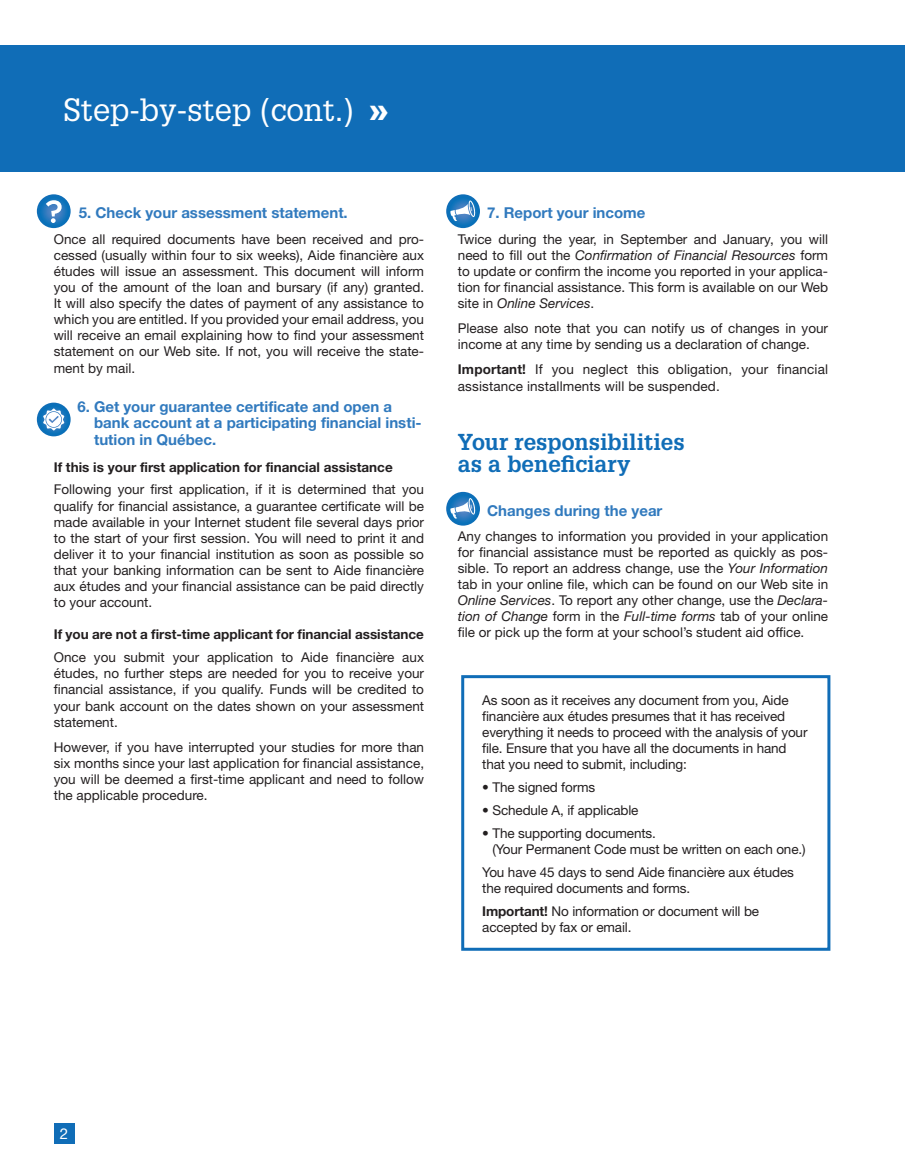
<style>
.page{position:relative;width:905px;height:1175px;background:#fff}
.page>*{position:absolute;margin:0;border:0;box-sizing:border-box;transform-origin:0 0}
.t1{font:31.5px "Glypha";color:#fff}
.t2{font:700 22.5px/22.5px "Glypha";color:#106db7}
.t3{font:700 15px/16.5px "Helvetica Neue";color:#317abe}
.t4{font:15px "Helvetica Neue";color:#fff}
.t5{font:13.5px/16px "Helvetica Neue";color:#231f20;text-align:justify}
.t6{font:700 13.5px "Helvetica Neue";color:#231f20}
.s1{font-family:"Arial";font-weight:900}
.s2{font-style:italic}
.s3{font-weight:700}
</style>
<div class="page">
<div style="left:54px;top:1123px;width:20px;height:20px;background:#106db7"></div>
<svg style="left:37px;top:194px;width:34px;height:34px"></svg>
<svg style="left:46px;top:200px;width:16px;height:23px"></svg>
<svg style="left:37px;top:402px;width:34px;height:34px"></svg>
<svg style="left:43px;top:408px;width:21px;height:22px"></svg>
<svg style="left:446px;top:194px;width:34px;height:34px"></svg>
<svg style="left:450px;top:200px;width:25px;height:21px"></svg>
<svg style="left:446px;top:492px;width:34px;height:33px"></svg>
<svg style="left:450px;top:498px;width:25px;height:20px"></svg>
<div style="left:461px;top:675px;width:369px;height:275px;border:3px solid #106db7"></div>
<div style="left:0;top:46px;width:904px;height:126px;background:#106db7"></div>
<h1 class="t1" style="left:63px;top:90px;width:327px">Step-by-step (cont.) <span class="s1">»</span></h1>
<p class="t3" style="left:79px;top:204px;width:270px">5. Check your assessment statement.</p>
<p class="t5" style="left:54px;top:230px;width:372px">Once all required documents have been received and pro&shy;cessed (usually within four to six weeks), Aide financière aux études will issue an assessment. This document will inform you of the amount of the loan and bursary (if any) granted.<br>It will also specify the dates of payment of any assistance to which you are entitled. If you provided your email address, you will receive an email explaining how to find your assessment statement on our Web site. If not, you will receive the state&shy;ment by mail.</p>
<p class="t3" style="left:94px;top:398px;width:329px;text-indent:-17px">6. Get your guarantee certificate and open a bank account at a participating financial insti&shy;tution in Québec.</p>
<p class="t6" style="left:54px;top:458px;width:340px">If this is your first application for financial assistance</p>
<p class="t5" style="left:54px;top:481px;width:372px">Following your first application, if it is determined that you qualify for financial assistance, a guarantee certificate will be made available in your Internet student file several days prior to the start of your first session. You will need to print it and deliver it to your financial institution as soon as possible so that your banking information can be sent to Aide financière aux études and your financial assistance can be paid directly to your account.</p>
<p class="t6" style="left:54px;top:626px;width:372px">If you are not a first-time applicant for financial assistance</p>
<p class="t5" style="left:54px;top:649px;width:372px">Once you submit your application to Aide financière aux études, no further steps are needed for you to receive your financial assistance, if you qualify. Funds will be credited to your bank account on the dates shown on your assessment statement.</p>
<p class="t5" style="left:54px;top:738px;width:372px">However, if you have interrupted your studies for more than six months since your last application for financial assistance, you will be deemed a first-time applicant and need to follow the applicable procedure.</p>
<p class="t3" style="left:487px;top:204px;width:160px">7. Report your income</p>
<p class="t5" style="left:458px;top:230px;width:372px">Twice during the year, in September and January, you will need to fill out the <span class="s2">Confirmation of Financial Resources</span> form to update or confirm the income you reported in your applica&shy;tion for financial assistance. This form is available on our Web site in <span class="s2">Online Services</span>.</p>
<p class="t5" style="left:458px;top:320px;width:372px">Please also note that you can notify us of changes in your income at any time by sending us a declaration of change.</p>
<p class="t5" style="left:458px;top:361px;width:372px;line-height:16.5px"><span class="s3">Important!</span> If you neglect this obligation, your financial assistance installments will be suspended.</p>
<h2 class="t2" style="left:458px;top:430px;width:228px">Your responsibilities as a beneficiary</h2>
<p class="t3" style="left:487px;top:501px;width:177px">Changes during the year</p>
<p class="t5" style="left:458px;top:527px;width:372px">Any changes to information you provided in your application for financial assistance must be reported as quickly as pos&shy;sible. To report an address change, use the <span class="s2">Your Information </span>tab in your online file, which can be found on our Web site in <span class="s2">Online Services</span>. To report any other change, use the <span class="s2">Declara&shy;tion of Change</span> form in the <span class="s2">Full-time forms</span> tab of your online file or pick up the form at your school’s student aid office.</p>
<p class="t5" style="left:482px;top:691px;width:327px;text-align:left">As soon as it receives any document from you, Aide financière aux études presumes that it has received everything it needs to proceed with the analysis of your file. Ensure that you have all the documents in hand that you need to submit, including:</p>
<p class="t5" style="left:482px;top:779px;width:114px">• The signed forms</p>
<p class="t5" style="left:482px;top:802px;width:158px">• Schedule A, if applicable</p>
<p class="t5" style="left:492px;top:824px;width:314px;text-indent:-10px">• The supporting documents.<br>(Your Permanent Code must be written on each one.)</p>
<p class="t5" style="left:482px;top:863px;width:313px">You have 45 days to send Aide financière aux études the required documents and forms.</p>
<p class="t5" style="left:482px;top:902px;width:278px"><span class="s3">Important!</span> No information or document will be accepted by fax or email.</p>
<p class="t4" style="left:60px;top:1124px;width:10px">2</p>
</div>
